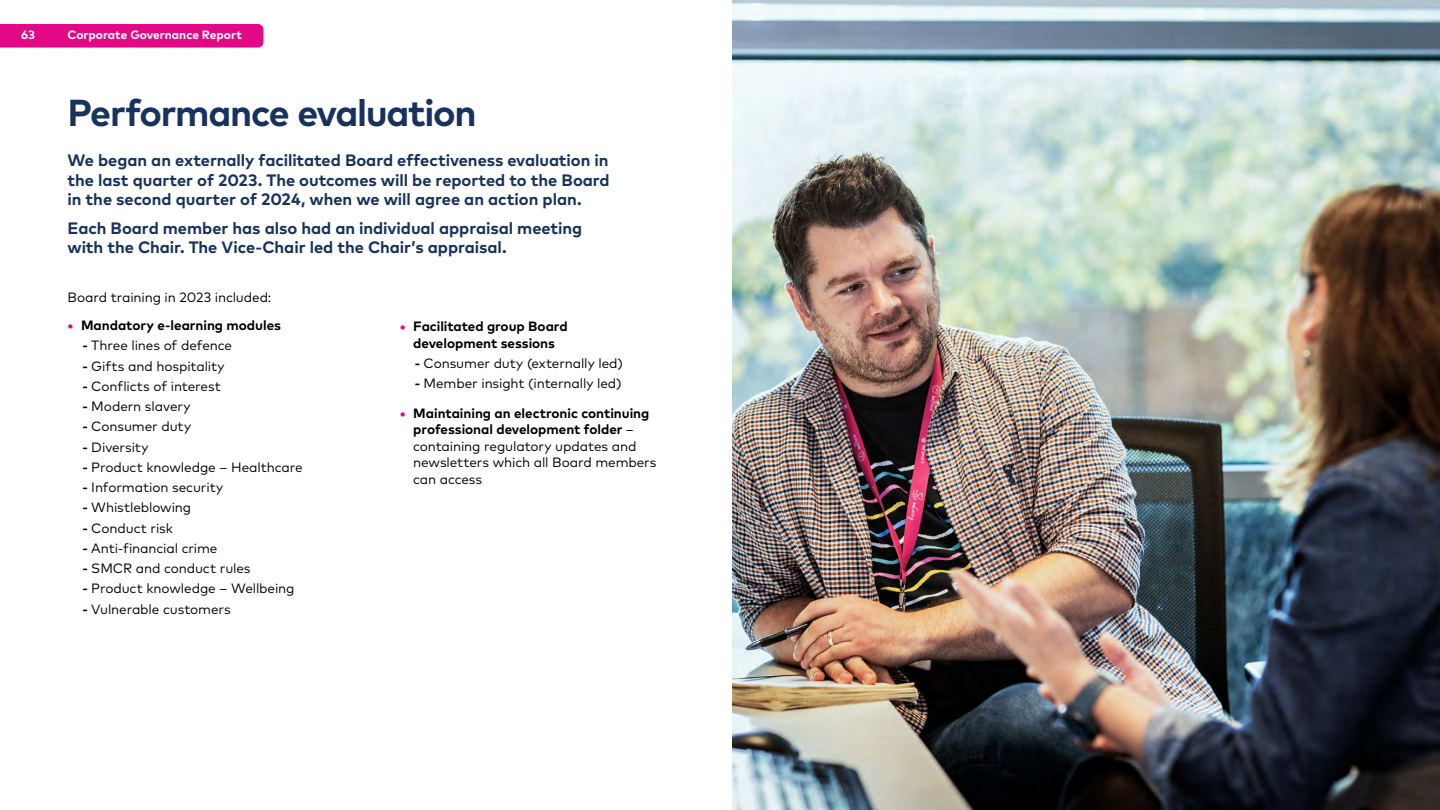
<style>
.page{position:relative;width:1440px;height:810px;background:#fff}
.page>*{position:absolute;margin:0;border:0;box-sizing:border-box;transform-origin:0 0}
.Large_Headers{font:700 37.5px "Mark Pro";letter-spacing:-.035em;color:#17325e}
.Intro_copy___lrg_subs{font:700 16.5px/19.5px "Mark Pro";letter-spacing:-.005em;color:#17325e;text-align:justify}
.Body_copy{font:13.5px/16.5px "Mark Pro";letter-spacing:-.01em;color:#000}
.Body_copy-2{font:700 13.5px/16.5px "Mark Pro";letter-spacing:-.005em;color:#000;text-align:center}
.Subheads{font:13.5px "Mark Pro";letter-spacing:-.01em;color:#000}
.t1{font:700 12px "Mark Pro";color:#fff}
.s1{color:#e20886}
.s2{font-weight:700}
.s3{font-weight:700;color:#e20886}
</style>
<div class="page">
<img style="left:732px;top:0;width:708px;height:810px">
<div style="left:0;top:24px;width:263px;height:24px;background:#e20886"></div>
<p class="t1" style="left:21px;top:26px;width:15px">63</p>
<p class="t1" style="left:68px;top:26px;width:176px">Corporate Governance Report</p>
<p class="t1" style="left:22px;top:27px;width:10px">X</p>
<h1 class="Large_Headers" style="left:68px;top:84px;width:411px">Performance evaluation</h1>
<h2 class="Intro_copy___lrg_subs" style="left:68px;top:149px;width:544px">We began an externally facilitated Board effectiveness evaluation in the last quarter of 2023. The outcomes will be reported to the Board in the second quarter of 2024, when we will agree an action plan.</h2>
<h2 class="Intro_copy___lrg_subs" style="left:68px;top:217px;width:516px">Each Board member has also had an individual appraisal meeting with the Chair. The Vice-Chair led the Chairʼs appraisal.</h2>
<h3 class="Subheads" style="left:68px;top:287px;width:205px">Board training in 2023 included:</h3>
<p class="Body_copy-2" style="left:68px;top:316px;width:215px"><span class="s1">•</span> Mandatory e-learning modules</p>
<p class="Body_copy" style="left:82px;top:336px;width:151px"><span class="s2">-</span> Three lines of defence</p>
<p class="Body_copy" style="left:82px;top:357px;width:144px"><span class="s2">-</span> Gifts and hospitality</p>
<p class="Body_copy" style="left:82px;top:377px;width:140px"><span class="s2">-</span> Conflicts of interest</p>
<p class="Body_copy" style="left:82px;top:397px;width:110px"><span class="s2">-</span> Modern slavery</p>
<p class="Body_copy" style="left:82px;top:417px;width:110px"><span class="s2">-</span> Consumer duty</p>
<p class="Body_copy" style="left:82px;top:438px;width:68px"><span class="s2">-</span> Diversity</p>
<p class="Body_copy" style="left:82px;top:458px;width:222px"><span class="s2">-</span> Product knowledge – Healthcare</p>
<p class="Body_copy" style="left:82px;top:478px;width:142px"><span class="s2">-</span> Information security</p>
<p class="Body_copy" style="left:82px;top:498px;width:110px"><span class="s2">-</span> Whistleblowing</p>
<p class="Body_copy" style="left:82px;top:519px;width:92px"><span class="s2">-</span> Conduct risk</p>
<p class="Body_copy" style="left:82px;top:539px;width:137px"><span class="s2">-</span> Anti-financial crime</p>
<p class="Body_copy" style="left:82px;top:559px;width:170px"><span class="s2">-</span> SMCR and conduct rules</p>
<p class="Body_copy" style="left:82px;top:579px;width:214px"><span class="s2">-</span> Product knowledge – Wellbeing</p>
<p class="Body_copy" style="left:82px;top:600px;width:150px"><span class="s2">-</span> Vulnerable customers</p>
<p class="Body_copy-2" style="left:400px;top:317px;width:169px"><span class="s1">•</span> Facilitated group Board development sessions</p>
<p class="Body_copy" style="left:415px;top:354px;width:210px"><span class="s2">-</span> Consumer duty (externally led)</p>
<p class="Body_copy" style="left:415px;top:374px;width:208px"><span class="s2">-</span> Member insight (internally led)</p>
<p class="Body_copy" style="left:413px;top:404px;width:245px;text-indent:-14px"><span class="s3">•</span> <span class="s2">Maintaining an electronic continuing professional development folder</span> – containing regulatory updates and newsletters which all Board members can access</p>
</div>
